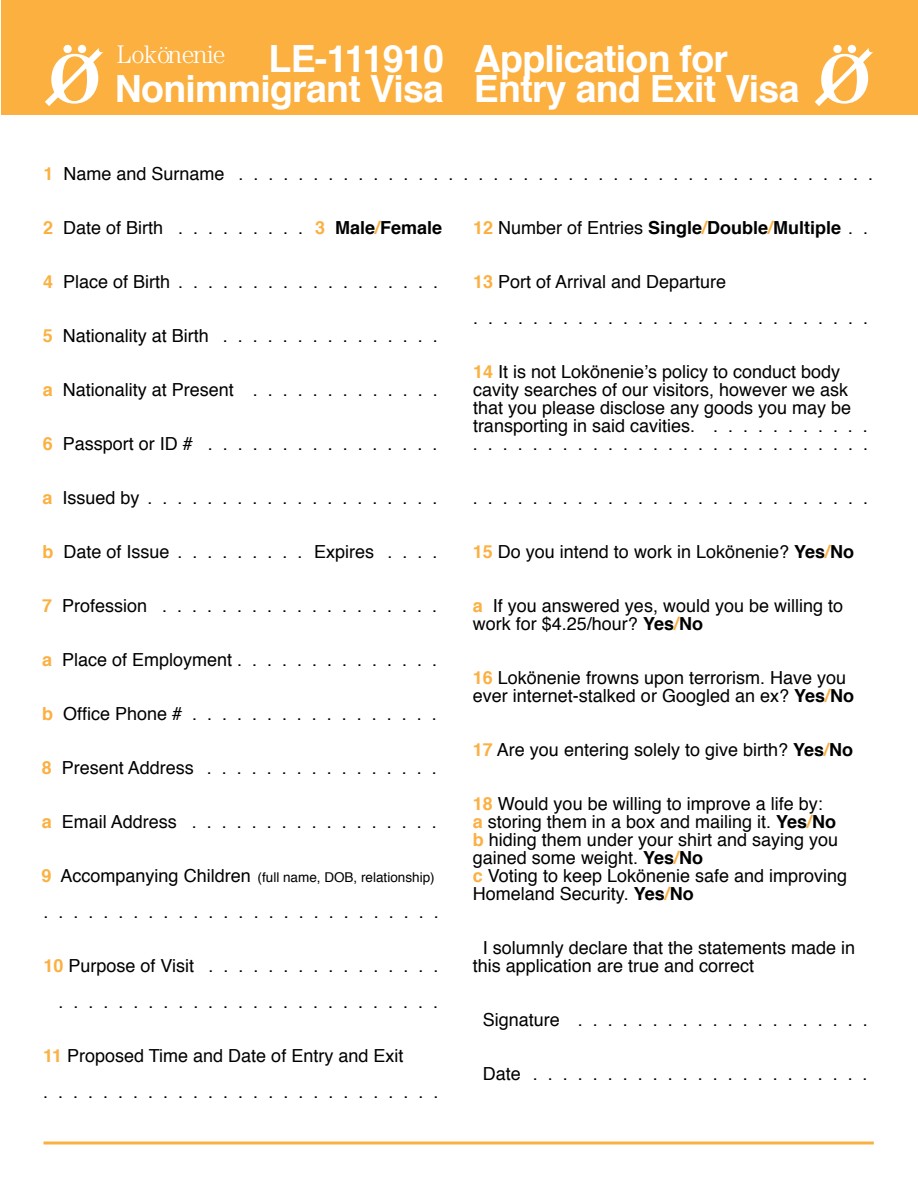
<style>
.page{position:relative;width:918px;height:1188px;background:#fff}
.page>*{position:absolute;margin:0;border:0;box-sizing:border-box;transform-origin:0 0}
.t1{font:700 37.5px/30px "Helvetica";letter-spacing:-.02em;color:#fff;text-align:right}
.t2{font:300 25.5px "Century";letter-spacing:-.02em;color:#fff}
.t3{font:18px/18px "Helvetica";color:#000}
.t4{font:700 18px "Helvetica";color:#000}
.t5{font:13.5px "Helvetica";color:#000}
.s1{font-weight:700;color:#fbb042}
.s2{font-weight:700}
.s3{font-weight:700;font-size:18px;color:#fbb042}
.s4{font-size:18px}
.s5{color:#fbb042}
.s6{font-weight:400}
</style>
<div class="page">
<div style="left:2px;top:0;width:916px;height:114px;background:#fbb040"></div>
<svg style="left:45px;top:45px;width:59px;height:61px"></svg>
<svg style="left:815px;top:45px;width:58px;height:61px"></svg>
<hr style="left:44px;top:1142px;width:830px;height:2px;background:#fbb042">
<h1 class="t1" style="left:115px;top:44px;width:331px">LE-111910<br>Nonimmigrant Visa</h1>
<h1 class="t1" style="left:474px;top:44px;width:327px;text-align:left">Application for<br>Entry and Exit Visa</h1>
<h2 class="t2" style="left:117px;top:39px;width:110px">Lokönenie</h2>
<p class="t3" style="left:44px;top:165px;width:183px"><span class="s1">1</span> Name and Surname</p>
<p class="t3" style="left:43px;top:219px;width:401px"><span class="s1">2</span> Date of Birth . . . . . . . . . <span class="s1">3</span> <span class="s2">Male</span><span class="s1">/</span><span class="s2">Female</span></p>
<p class="t3" style="left:43px;top:273px;width:129px"><span class="s1">4</span> Place of Birth</p>
<p class="t3" style="left:43px;top:327px;width:168px"><span class="s1">5</span> Nationality at Birth</p>
<p class="t3" style="left:43px;top:381px;width:392px"><span class="s1">a</span> Nationality at Present . . . . . . . . . . . . .</p>
<p class="t3" style="left:43px;top:435px;width:392px"><span class="s1">6</span> Passport or ID # . . . . . . . . . . . . . . . .</p>
<p class="t3" style="left:43px;top:489px;width:99px"><span class="s1">a</span> Issued by</p>
<p class="t3" style="left:42px;top:543px;width:129px"><span class="s1">b</span> Date of Issue</p>
<p class="t3" style="left:314px;top:543px;width:62px">Expires</p>
<p class="t3" style="left:42px;top:597px;width:392px"><span class="s1">7</span> Profession . . . . . . . . . . . . . . . . . . .</p>
<p class="t3" style="left:42px;top:651px;width:192px"><span class="s1">a</span> Place of Employment</p>
<p class="t3" style="left:42px;top:705px;width:392px"><span class="s1">b</span> Office Phone # . . . . . . . . . . . . . . . . .</p>
<p class="t3" style="left:42px;top:759px;width:154px"><span class="s1">8</span> Present Address</p>
<p class="t3" style="left:42px;top:813px;width:392px"><span class="s1">a</span> Email Address . . . . . . . . . . . . . . . . .</p>
<p class="t5" style="left:42px;top:867px;width:395px"><span class="s3">9</span> <span class="s4">Accompanying Children</span> (full name, DOB, relationship)</p>
<p class="t3" style="left:44px;top:903px;width:394px">. . . . . . . . . . . . . . . . . . . . . . . . . . .</p>
<p class="t3" style="left:58px;top:948px;width:377px;line-height:36px;text-indent:-15px"><span class="s1">10</span> Purpose of Visit<br>. . . . . . . . . . . . . . . . . . . . . . . . . .</p>
<p class="t3" style="left:43px;top:1038px;width:394px;line-height:36px"><span class="s1">11</span> Proposed Time and Date of Entry and Exit<br>. . . . . . . . . . . . . . . . . . . . . . . . . . .</p>
<p class="t4" style="left:473px;top:213px;width:370px"><span class="s5">12</span> <span class="s6">Number of Entries</span> Single<span class="s5">/</span>Double<span class="s5">/</span>Multiple</p>
<p class="t3" style="left:473px;top:264px;width:394px;line-height:36px"><span class="s1">13</span> Port of Arrival and Departure<br>. . . . . . . . . . . . . . . . . . . . . . . . . . .</p>
<p class="t3" style="left:473px;top:363px;width:394px"><span class="s1">14</span> It is not Lokönenie’s policy to conduct body cavity searches of our visitors, however we ask that you please disclose any goods you may be transporting in said cavities. . . . . . . . . . . . . . . . . . . . . . . . . . . . . . . . . . . . . . .</p>
<p class="t3" style="left:473px;top:489px;width:394px">. . . . . . . . . . . . . . . . . . . . . . . . . . .</p>
<p class="t3" style="left:473px;top:543px;width:383px"><span class="s1">15</span> Do you intend to work in Lokönenie? <span class="s2">Yes</span><span class="s1">/</span><span class="s2">No</span></p>
<p class="t3" style="left:473px;top:597px;width:372px"><span class="s1">a</span> If you answered yes, would you be willing to work for $4. 25/hour? <span class="s2">Yes</span><span class="s1">/</span><span class="s2">No</span></p>
<p class="t3" style="left:473px;top:669px;width:383px"><span class="s1">16</span> Lokönenie frowns upon terrorism. Have you ever internet-stalked or Googled an ex? <span class="s2">Yes</span><span class="s1">/</span><span class="s2">No</span></p>
<p class="t3" style="left:473px;top:741px;width:382px"><span class="s1">17</span> Are you entering solely to give birth? <span class="s2">Yes</span><span class="s1">/</span><span class="s2">No</span></p>
<p class="t3" style="left:473px;top:795px;width:376px"><span class="s1">18</span> Would you be willing to improve a life by:<br><span class="s1">a</span> storing them in a box and mailing it. <span class="s2">Yes</span><span class="s1">/</span><span class="s2">No </span><span class="s1">b</span> hiding them under your shirt and saying you gained some weight. <span class="s2">Yes</span><span class="s1">/</span><span class="s2">No<br></span><span class="s1">c</span> Voting to keep Lokönenie safe and improving Homeland Security. <span class="s2">Yes</span><span class="s1">/</span><span class="s2">No</span></p>
<p class="t3" style="left:473px;top:939px;width:384px;text-indent:10px">I solumnly declare that the statements made in this application are true and correct</p>
<p class="t3" style="left:483px;top:1011px;width:382px">Signature . . . . . . . . . . . . . . . . . . . .</p>
<p class="t3" style="left:483px;top:1065px;width:382px">Date . . . . . . . . . . . . . . . . . . . . . . .</p>
</div>
